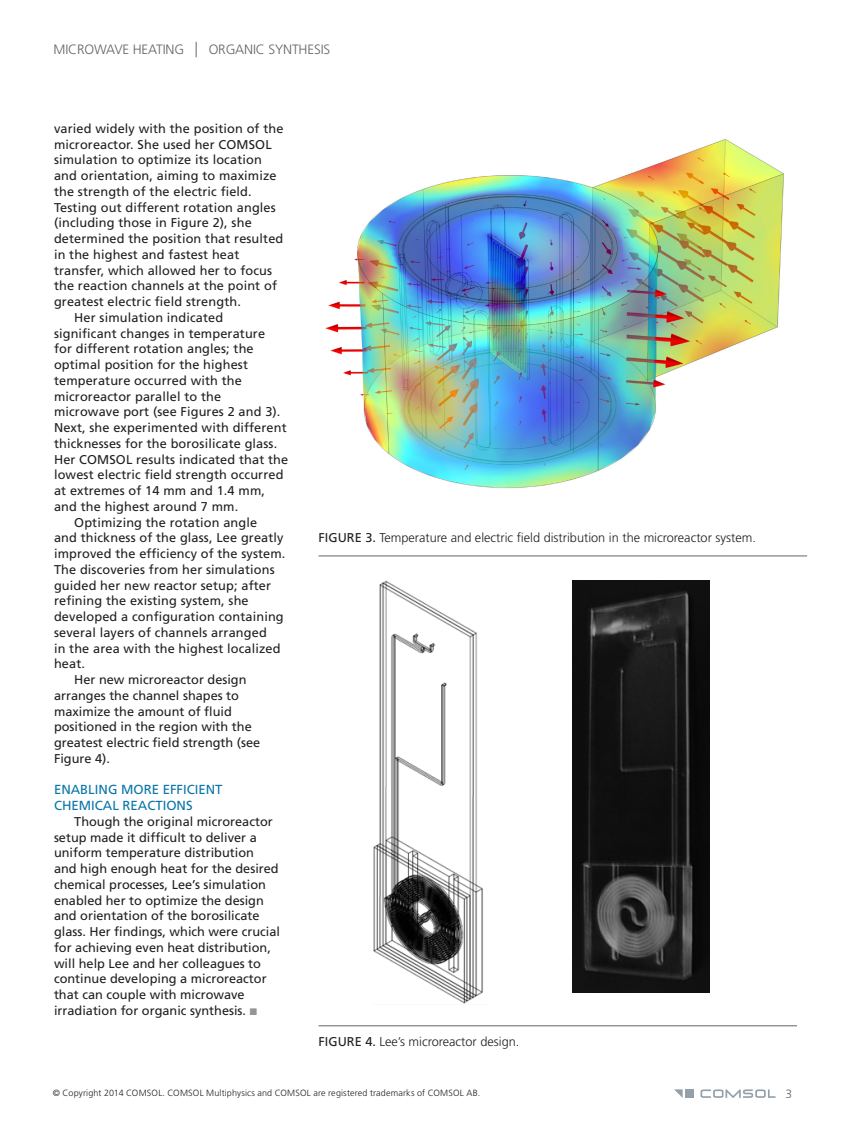
<style>
.page{position:relative;width:851px;height:1134px;background:#fff}
.page>*{position:absolute;margin:0;border:0;box-sizing:border-box;transform-origin:0 0}
.CN_Running_Head_-_Ma{font:300 13.5px "Frutiger";letter-spacing:-.01em;color:#636366}
.CN_Body_-_Subhead{font:13.2px/15.8px "Frutiger";color:#0975a8}
.CN_Body_-_Main{font:12.75px/15.8px "Frutiger";letter-spacing:.01em;color:#231f20}
.CN_Caption_-_Rule_Be{font:300 12.75px "Frutiger";color:#231f20}
.CN_Caption_-_Rule_Ab{font:300 12.75px "Frutiger";color:#231f20}
.t1{font:300 12px "Frutiger";color:#636366}
.CN_Trademark{font:300 9px "Frutiger LT Std";letter-spacing:.015em;color:#231f20}
.s1{font-size:20.25px}
.s2{color:#939598}
.s3{font-weight:400}
</style>
<div class="page">
<hr style="left:318px;top:556px;width:489px;height:1px;background:#636366">
<img style="left:373px;top:580px;width:110px;height:424px">
<img style="left:572px;top:580px;width:137px;height:413px">
<img style="left:325px;top:139px;width:459px;height:349px">
<hr style="left:318px;top:1026px;width:478px;height:1px;background:#636366">
<svg style="left:700px;top:1089px;width:75px;height:9px"></svg>
<svg style="left:674px;top:1089px;width:8px;height:8px"></svg>
<div style="left:685px;top:1089px;width:8px;height:9px;background:#94a0a9"></div>
<p class="CN_Running_Head_-_Ma" style="left:53px;top:42px;width:278px">MICROWAVE HEATING <span class="s1">|</span> ORGANIC SYNTHESIS</p>
<p class="CN_Body_-_Main" style="left:54px;top:120px;width:231px">varied widely with the position of the microreactor. She used her COMSOL simulation to optimize its location and orientation, aiming to maximize the strength of the electric field.<br>Testing out different rotation angles (including those in Figure 2), she determined the position that resulted in the highest and fastest heat transfer, which allowed her to focus the reaction channels at the point of greatest electric field strength.</p>
<p class="CN_Body_-_Main" style="left:54px;top:309px;width:236px;text-indent:20px">Her simulation indicated significant changes in temperature<br>for different rotation angles; the optimal position for the highest temperature occurred with the microreactor parallel to the microwave port (see Figures 2 and 3).<br>Next, she experimented with different thicknesses for the borosilicate glass.<br>Her COMSOL results indicated that the lowest electric field strength occurred at extremes of 14 mm and 1.4 mm, and the highest around 7 mm.</p>
<p class="CN_Body_-_Main" style="left:54px;top:514px;width:233px;text-indent:20px">Optimizing the rotation angle<br>and thickness of the glass, Lee greatly improved the efficiency of the system.<br>The discoveries from her simulations guided her new reactor setup; after refining the existing system, she developed a configuration containing several layers of channels arranged<br>in the area with the highest localized heat.</p>
<p class="CN_Body_-_Main" style="left:54px;top:672px;width:208px;text-indent:20px">Her new microreactor design arranges the channel shapes to maximize the amount of fluid positioned in the region with the greatest electric field strength (see<br>Figure 4).</p>
<p class="CN_Body_-_Subhead" style="left:54px;top:782px;width:170px">ENABLING MORE EFFICIENT<br>CHEMICAL REACTIONS</p>
<p class="CN_Body_-_Main" style="left:54px;top:813px;width:227px;text-indent:20px">Though the original microreactor setup made it difficult to deliver a uniform temperature distribution<br>and high enough heat for the desired chemical processes, Lee’s simulation enabled her to optimize the design and orientation of the borosilicate glass. Her findings, which were crucial for achieving even heat distribution, will help Lee and her colleagues to continue developing a microreactor that can couple with microwave irradiation for organic synthesis. <span class="s2">■</span></p>
<p class="CN_Caption_-_Rule_Be" style="left:318px;top:531px;width:439px"><span class="s3">FIGURE 3.</span> Temperature and electric field distribution in the microreactor system.</p>
<p class="CN_Caption_-_Rule_Ab" style="left:318px;top:1035px;width:202px"><span class="s3">FIGURE 4.</span> Lee’s microreactor design.</p>
<p class="CN_Trademark" style="left:53px;top:1088px;width:429px">© Copyright 2014 COMSOL. COMSOL Multiphysics and COMSOL are registered trademarks of COMSOL AB.</p>
<p class="t1" style="left:785px;top:1087px;width:8px">3</p>
</div>
